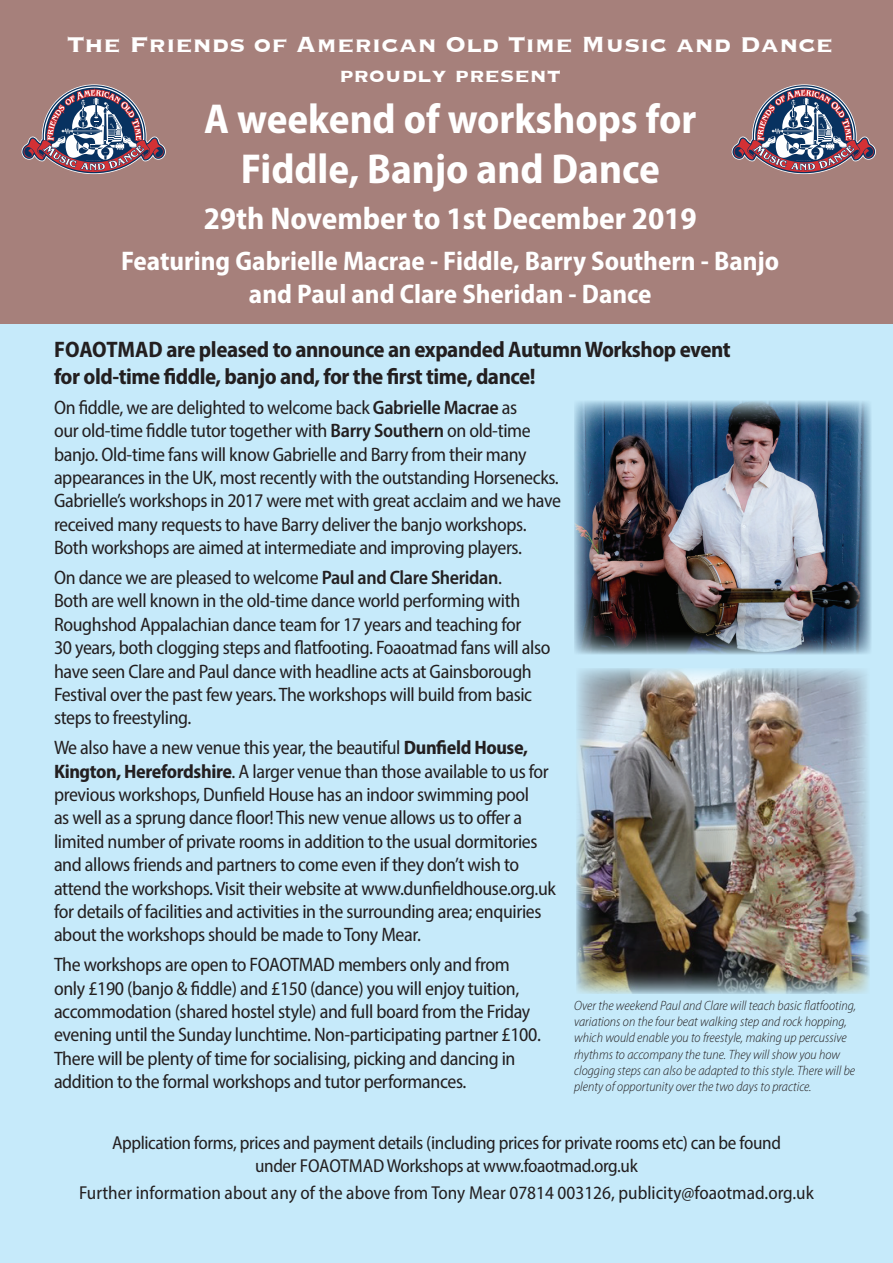
<style>
.page{position:relative;width:893px;height:1263px;background:#fff}
.page>*{position:absolute;margin:0;border:0;box-sizing:border-box;transform-origin:0 0}
.t1{font:700 semi-condensed 42px/50.4px "Myriad Pro";color:#fff;text-align:center}
.t2{font:700 semi-condensed 31.5px "Myriad Pro";color:#fff}
.t3{font:700 28.5px "Copperplate";color:#fff}
.t4{font:700 semi-condensed 27px/32.4px "Myriad Pro";color:#fff;text-align:center}
.t5{font:700 25.5px "Copperplate";color:#fff}
.t6{font:700 semi-condensed 22.5px/27px "Myriad Pro";letter-spacing:-.02em;color:#231f20}
.t7{font:semi-condensed 19.5px/23.4px "Myriad Pro";letter-spacing:-.02em;color:#231f20}
.t8{font:semi-condensed 18.75px/26.7px "Myriad Pro";color:#231f20}
.t9{font:semi-condensed 18.75px/22.5px "Myriad Pro";letter-spacing:-.02em;color:#231f20}
.t10{font:italic 300 semi-condensed 13.5px/16.2px "Myriad Pro";color:#231f20}
.s1{font-weight:600}
.s2{font-weight:700}
</style>
<div class="page">
<div style="left:0;top:213px;width:893px;height:1050px;background:#c6eafa"></div>
<div style="left:0;top:0;width:893px;height:323px;background:#a6807b"></div>
<svg style="left:22px;top:84px;width:144px;height:90px"></svg>
<svg style="left:732px;top:84px;width:144px;height:90px"></svg>
<img style="left:574px;top:401px;width:297px;height:253px">
<img style="left:576px;top:668px;width:294px;height:326px">
<h3 class="t3" style="left:67px;top:25px;width:768px">The Friends of American Old Time Music and Dance</h3>
<h3 class="t5" style="left:339px;top:59px;width:223px">proudly present</h3>
<h1 class="t1" style="left:204px;top:92px;width:494px">A weekend of workshops for<br>Fiddle, Banjo and Dance</h1>
<h2 class="t2" style="left:204px;top:198px;width:495px">29th November to 1st December 2019</h2>
<h3 class="t4" style="left:121px;top:244px;width:660px">Featuring Gabrielle Macrae - Fiddle, Barry Southern - Banjo and Paul and Clare Sheridan - Dance</h3>
<p class="t6" style="left:54px;top:335px;width:79px">Foaotmad</p>
<p class="t6" style="left:54px;top:335px;width:678px;text-indent:112px">are pleased to announce an expanded Autumn Workshop event for old-time fiddle, banjo and, for the first time, dance!</p>
<p class="t7" style="left:54px;top:395px;width:509px">On fiddle, we are delighted to welcome back <span class="s1">Gabrielle Macrae</span> as<br>our old-time fiddle tutor together with <span class="s1">Barry Southern</span> on old-time banjo. Old-time fans will know Gabrielle and Barry from their many appearances in the UK, most recently with the outstanding Horsenecks.<br>Gabrielle’s workshops in 2017 were met with great acclaim and we have received many requests to have Barry deliver the banjo workshops.<br>Both workshops are aimed at intermediate and improving players.</p>
<p class="t7" style="left:54px;top:565px;width:498px">On dance we are pleased to welcome <span class="s1">Paul and Clare Sheridan</span>.<br>Both are well known in the old-time dance world performing with Roughshod Appalachian dance team for 17 years and teaching for<br>30 years, both clogging steps and flatfooting. Foaoatmad fans will also have seen Clare and Paul dance with headline acts at Gainsborough Festival over the past few years. The workshops will build from basic steps to freestyling.</p>
<p class="t7" style="left:54px;top:736px;width:503px">We also have a new venue this year, the beautiful <span class="s2">Dunfield House, Kington, Herefordshire</span>. A larger venue than those available to us for previous workshops, Dunfield House has an indoor swimming pool<br>as well as a sprung dance floor! This new venue allows us to offer a limited number of private rooms in addition to the usual dormitories and allows friends and partners to come even if they don’t wish to attend the workshops. Visit their website at www.dunfieldhouse.org.uk for details of facilities and activities in the surrounding area; enquiries about the workshops should be made to Tony Mear.</p>
<p class="t7" style="left:54px;top:953px;width:488px">The workshops are open to FOAOTMAD members only and from only £190 (banjo &amp; fiddle) and £150 (dance) you will enjoy tuition, accommodation (shared hostel style) and full board from the Friday evening until the Sunday lunchtime. Non-participating partner £100.<br>There will be plenty of time for socialising, picking and dancing in addition to the formal workshops and tutor performances.</p>
<p class="t10" style="left:574px;top:997px;width:284px">Over the weekend Paul and Clare will teach basic flatfooting, variations on the four beat walking step and rock hopping, which would enable you to freestyle, making up percussive rhythms to accompany the tune. They will show you how clogging steps can also be adapted to this style. There will be plenty of opportunity over the two days to practice.</p>
<p class="t9" style="left:255px;top:1132px;width:527px;text-indent:-143px">Application forms, prices and payment details (including prices for private rooms etc) can be found under Foaotmad</p>
<p class="t8" style="left:79px;top:1152px;width:736px;text-indent:308px">Workshops at www.foaotmad.org.uk<br>Further information about any of the above from Tony Mear 07814 003126, publicity@foaotmad.org.uk</p>
</div>
